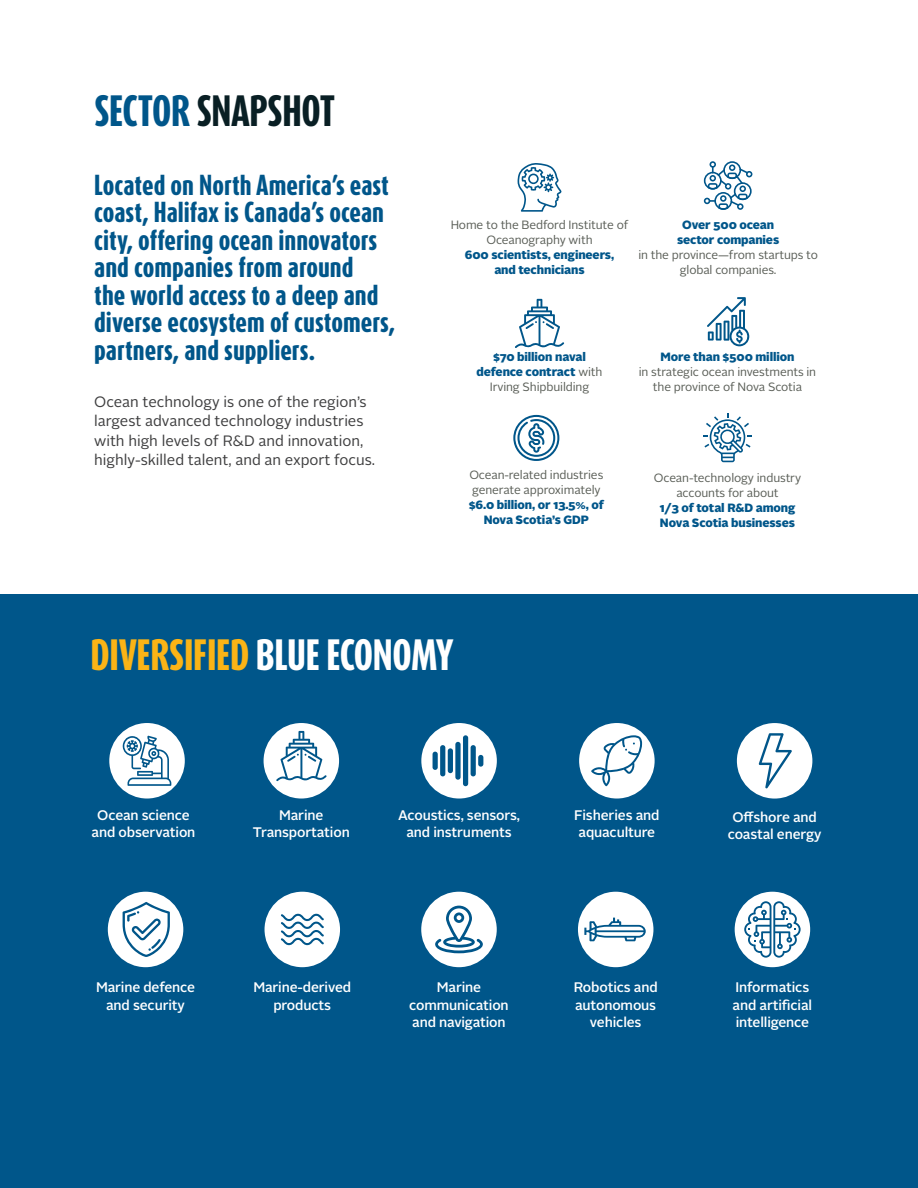
<style>
.page{position:relative;width:918px;height:1188px;background:#fff}
.page>*{position:absolute;margin:0;border:0;box-sizing:border-box;transform-origin:0 0}
.t1{font:800 36.45px "Dax Compact Pro";letter-spacing:-.01em;color:#fbb416}
.t2{font:800 36.45px "Dax Compact Pro";letter-spacing:-.01em;color:#091f24}
.Intro_Paragraph{font:800 24.15px/27.6px "Dax Compact Pro";color:#00568a}
.body_drk_grey{font:15px/19.5px "Alright Sans";color:#3e3e3f}
.Paragraph_Style_1{font:500 13.8px/17.2px "Alright Sans";letter-spacing:-.01em;color:#fff;text-align:center}
.Intro_Paragraph-2{font:500 13.8px/17.2px "Alright Sans";letter-spacing:-.01em;color:#fff;text-align:center}
.Intro_Paragraph-3{font:12px/15px "Alright Sans";letter-spacing:-.01em;color:#5b5f58;text-align:center}
.Intro_Paragraph-4{font:900 12px/15px "Alright Sans";letter-spacing:-.01em;color:#00568a;text-align:center}
.s1{color:#00568a}
.s2{font-weight:900;color:#00568a}
.s3{font-weight:400;color:#5b5f58}
.s4{color:#fff}
</style>
<div class="page">
<div style="left:0;top:594px;width:918px;height:594px;background:#00568a"></div>
<div style="left:109px;top:723px;width:76px;height:76px;background:#fff;border-radius:50%"></div>
<svg style="left:122px;top:736px;width:49px;height:50px"></svg>
<div style="left:421px;top:723px;width:76px;height:76px;background:#fff;border-radius:50%"></div>
<div style="left:433px;top:752px;width:5px;height:18px;background:#00568a;border-radius:3px"></div>
<div style="left:440px;top:745px;width:5px;height:31px;background:#00568a;border-radius:3px"></div>
<div style="left:448px;top:748px;width:5px;height:25px;background:#00568a;border-radius:3px"></div>
<div style="left:455px;top:742px;width:6px;height:38px;background:#00568a;border-radius:3px"></div>
<div style="left:463px;top:735px;width:5px;height:51px;background:#00568a;border-radius:3px"></div>
<div style="left:471px;top:745px;width:5px;height:31px;background:#00568a;border-radius:3px"></div>
<div style="left:478px;top:755px;width:5px;height:12px;background:#00568a;border-radius:3px"></div>
<div style="left:579px;top:723px;width:76px;height:76px;background:#fff;border-radius:50%"></div>
<svg style="left:591px;top:735px;width:51px;height:51px"></svg>
<div style="left:265px;top:892px;width:75px;height:75px;background:#fff;border-radius:50%"></div>
<svg style="left:281px;top:914px;width:43px;height:31px"></svg>
<div style="left:578px;top:892px;width:75px;height:75px;background:#fff;border-radius:50%"></div>
<div style="left:735px;top:892px;width:75px;height:75px;background:#fff;border-radius:50%"></div>
<div style="left:108px;top:892px;width:75px;height:75px;background:#fff;border-radius:50%"></div>
<svg style="left:123px;top:902px;width:47px;height:55px"></svg>
<div style="left:421px;top:892px;width:76px;height:75px;background:#fff;border-radius:50%"></div>
<div style="left:737px;top:723px;width:75px;height:76px;background:#fff;border-radius:50%"></div>
<svg style="left:759px;top:733px;width:33px;height:55px"></svg>
<div style="left:264px;top:723px;width:75px;height:76px;background:#fff;border-radius:50%"></div>
<svg style="left:276px;top:731px;width:51px;height:50px"></svg>
<svg style="left:707px;top:297px;width:42px;height:49px"></svg>
<svg style="left:744px;top:901px;width:57px;height:57px"></svg>
<svg style="left:435px;top:906px;width:48px;height:47px"></svg>
<svg style="left:515px;top:299px;width:49px;height:49px"></svg>
<svg style="left:518px;top:163px;width:44px;height:49px"></svg>
<svg style="left:513px;top:415px;width:46px;height:46px"></svg>
<svg style="left:703px;top:414px;width:49px;height:48px"></svg>
<svg style="left:704px;top:161px;width:48px;height:49px"></svg>
<svg style="left:584px;top:918px;width:62px;height:23px"></svg>
<p class="t2" style="left:94px;top:86px;width:242px"><span class="s1">SECTOR</span> SNAPSHOT</p>
<p class="Intro_Paragraph" style="left:94px;top:171px;width:303px">Located on North America’s east coast, Halifax is Canada’s ocean city, offering ocean innovators and companies from around<br>the world access to a deep and diverse ecosystem of customers, partners, and suppliers.</p>
<p class="body_drk_grey" style="left:94px;top:392px;width:282px">Ocean technology is one of the region’s largest advanced technology industries with high levels of R&amp;D and innovation, highly-skilled talent, and an export focus.</p>
<p class="Intro_Paragraph-3" style="left:451px;top:217px;width:179px">Home to the Bedford Institute of<br>Oceanography with<br><span class="s2">600 scientists, engineers,<br>and technicians</span></p>
<p class="Intro_Paragraph-3" style="left:638px;top:217px;width:181px"><span class="s2">Over 500 ocean<br>sector companies<br></span>in the province—from startups to global companies.</p>
<p class="Intro_Paragraph-4" style="left:477px;top:349px;width:127px">$70 billion naval defence contract <span class="s3">with<br>Irving Shipbuilding</span></p>
<p class="Intro_Paragraph-3" style="left:639px;top:349px;width:179px"><span class="s2">More than $500 million<br></span>in strategic ocean investments in the province of Nova Scotia</p>
<p class="Intro_Paragraph-3" style="left:469px;top:467px;width:137px">Ocean-related industries generate approximately <span class="s2">$6.0 billion, or 13.5%, of<br>Nova Scotia’s GDP</span></p>
<p class="Intro_Paragraph-3" style="left:654px;top:470px;width:149px">Ocean-technology industry accounts for about<br><span class="s2">1/3 of total R&amp;D among<br>Nova Scotia businesses</span></p>
<p class="t1" style="left:91px;top:630px;width:365px">DIVERSIFIED <span class="s4">BLUE ECONOMY</span></p>
<p class="Intro_Paragraph-2" style="left:92px;top:807px;width:105px">Ocean science and observation</p>
<p class="Paragraph_Style_1" style="left:398px;top:807px;width:123px">Acoustics, sensors, and instruments</p>
<p class="Paragraph_Style_1" style="left:574px;top:807px;width:87px">Fisheries and aquaculture</p>
<p class="Paragraph_Style_1" style="left:253px;top:807px;width:99px">Marine<br>Transportation</p>
<p class="Paragraph_Style_1" style="left:728px;top:809px;width:95px">Offshore and coastal energy</p>
<p class="Paragraph_Style_1" style="left:96px;top:979px;width:101px">Marine defence and security</p>
<p class="Paragraph_Style_1" style="left:409px;top:979px;width:101px">Marine communication and navigation</p>
<p class="Paragraph_Style_1" style="left:253px;top:979px;width:99px">Marine-derived products</p>
<p class="Paragraph_Style_1" style="left:574px;top:979px;width:86px">Robotics and autonomous vehicles</p>
<p class="Paragraph_Style_1" style="left:733px;top:979px;width:81px;text-align:left">Informatics and artificial intelligence</p>
</div>
